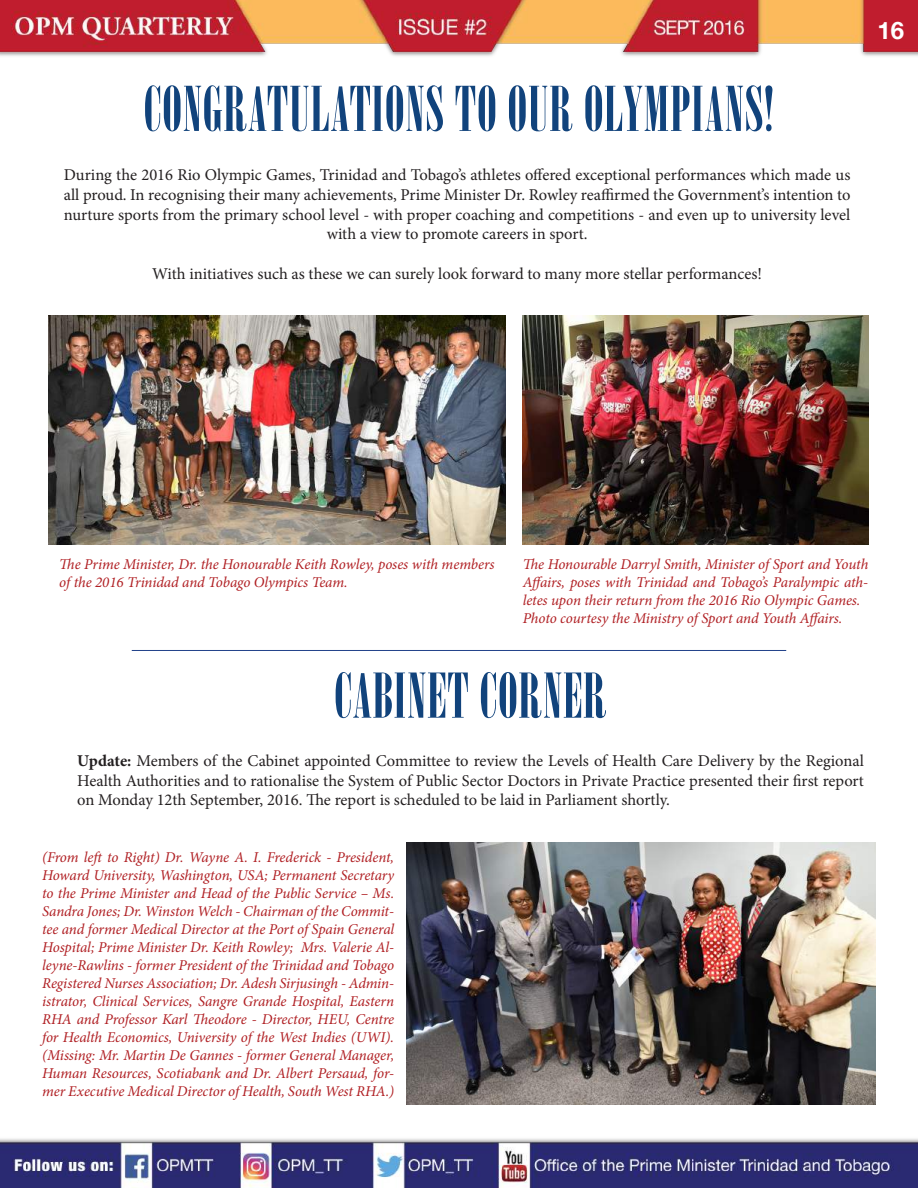
<style>
.page{position:relative;width:918px;height:1188px;background:#fff}
.page>*{position:absolute;margin:0;border:0;box-sizing:border-box;transform-origin:0 0}
.t1{font:61.5px "Onyx";letter-spacing:.02em;color:#11437c}
.t2{font:700 24px "Helvetica Neue";color:#fff}
.t3{font:16.5px/19.8px "Minion Pro";color:#231f20;text-align:center}
.t4{font:italic 15px/18px "Minion Pro";letter-spacing:-.01em;color:#b01f23}
.s1{font-weight:700}
</style>
<div class="page">
<img style="left:0;top:0;width:918px;height:1188px">
<img style="left:523px;top:315px;width:345px;height:229px">
<img style="left:49px;top:315px;width:456px;height:229px">
<img style="left:406px;top:842px;width:470px;height:262px">
<hr style="left:132px;top:650px;width:654px;height:1px;background:#21428a">
<h1 class="t1" style="left:144px;top:74px;width:631px">CONGRATULATIONS TO OUR OLYMPIANS!</h1>
<p class="t3" style="left:64px;top:165px;width:788px">During the 2016 Rio Olympic Games, Trinidad and Tobago’s athletes offered exceptional performances which made us all proud. In recognising their many achievements, Prime Minister Dr. Rowley reaffirmed the Government’s intention to nurture sports from the primary school level - with proper coaching and competitions - and even up to university level with a view to promote careers in sport.</p>
<p class="t3" style="left:152px;top:264px;width:611px">With initiatives such as these we can surely look forward to many more stellar performances!</p>
<h2 class="t2" style="left:878px;top:15px;width:28px">16</h2>
<p class="t4" style="left:59px;top:555px;width:437px">The Prime Minister, Dr. the Honourable Keith Rowley, poses with members of the 2016 Trinidad and Tobago Olympics Team.</p>
<p class="t4" style="left:523px;top:555px;width:347px">The Honourable Darryl Smith, Minister of Sport and Youth Affairs, poses with Trinidad and Tobago’s Paralympic ath&shy;letes upon their return from the 2016 Rio Olympic Games.<br>Photo courtesy the Ministry of Sport and Youth Affairs.</p>
<h1 class="t1" style="left:335px;top:660px;width:274px">CABINET CORNER</h1>
<p class="t3" style="left:77px;top:751px;width:788px;text-align:justify"><span class="s1">Update:</span> Members of the Cabinet appointed Committee to review the Levels of Health Care Delivery by the Regional Health Authorities and to rationalise the System of Public Sector Doctors in Private Practice presented their first report on Monday 12th September, 2016. The report is scheduled to be laid in Parliament shortly.</p>
<p class="t4" style="left:42px;top:848px;width:354px;text-align:justify">(From left to Right) Dr. Wayne A. I. Frederick - President, Howard University, Washington, USA; Permanent Secretary to the Prime Minister and Head of the Public Service – Ms.<br>Sandra Jones; Dr. Winston Welch - Chairman of the Commit&shy;tee and former Medical Director at the Port of Spain General Hospital; Prime Minister Dr. Keith Rowley; Mrs. Valerie Al&shy;leyne-Rawlins - former President of the Trinidad and Tobago Registered Nurses Association; Dr. Adesh Sirjusingh - Admin&shy;istrator, Clinical Services, Sangre Grande Hospital, Eastern RHA and Professor Karl Theodore - Director, HEU, Centre for Health Economics, University of the West Indies (UWI). (Missing: Mr. Martin De Gannes - former General Manager, Human Resources, Scotiabank and Dr. Albert Persaud, for&shy;mer Executive Medical Director of Health, South West RHA.)</p>
</div>
